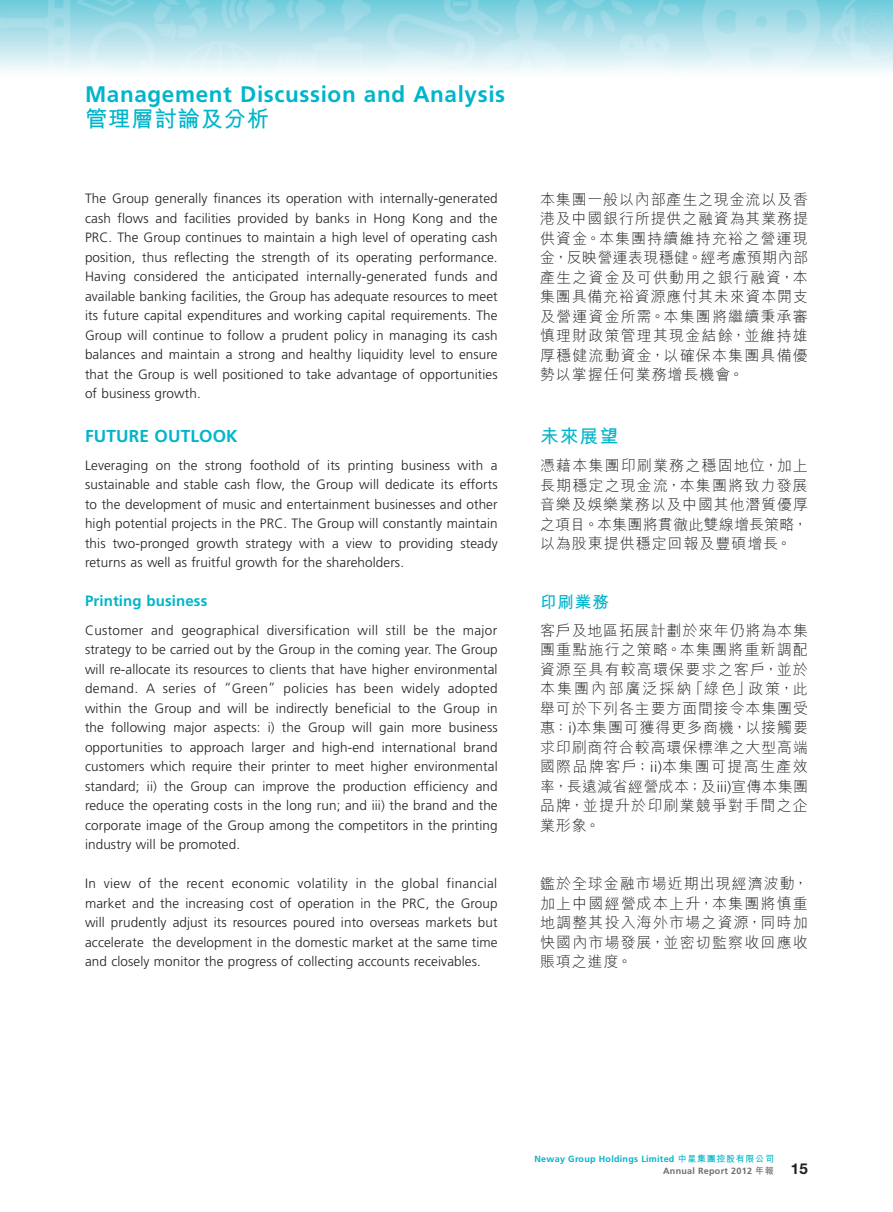
<style>
.page{position:relative;width:893px;height:1212px;background:#fff}
.page>*{position:absolute;margin:0;border:0;box-sizing:border-box;transform-origin:0 0}
.t1{font:700 22.5px "Frutiger LT Std";letter-spacing:.03em;color:#00b5cb}
.t2{font:700 22.5px "M Hei HK";letter-spacing:.03em;color:#00b5cb}
.C_Heading_1{font:700 18.75px "M Hei HK";color:#00b5cb}
.Heading_1{font:700 17.25px "Frutiger LT Std";color:#00b5cb}
.C_Heading_2{font:700 16.5px "M Hei HK";color:#00b5cb}
.C_Body_Text{font:300 15px/19.5px "M Hei HK";letter-spacing:.075em;color:#231f20;text-align:justify}
.Heading_2{font:700 15px "Frutiger LT Std";letter-spacing:.01em;color:#00b5cb}
.Body_Text{font:300 13.5px/19.5px "Frutiger LT Std";letter-spacing:.01em;color:#231f20;text-align:justify}
.t3{font:700 9px/12px "Frutiger LT Std";letter-spacing:.03em;color:#00b5cb}
.s1{font-family:"Frutiger LT Std"}
.s2{font-family:"M Hei HK"}
.s3{color:#6c6d70}
.s4{font-family:"M Hei HK";color:#6c6d70}
.s5{font-family:"Helvetica Neue LT Std";font-size:15px;color:#231f20}
</style>
<div class="page">
<img style="left:0;top:0;width:893px;height:72px">
<h1 class="t1" style="left:85px;top:81px;width:422px">Management Discussion and Analysis</h1>
<h1 class="t2" style="left:85px;top:103px;width:186px">管理層討論及分析</h1>
<p class="Body_Text" style="left:85px;top:189px;width:414px">The Group generally finances its operation with internally-generated cash flows and facilities provided by banks in Hong Kong and the PRC. The Group continues to maintain a high level of operating cash position, thus reflecting the strength of its operating performance.<br>Having considered the anticipated internally-generated funds and available banking facilities, the Group has adequate resources to meet its future capital expenditures and working capital requirements. The Group will continue to follow a prudent policy in managing its cash balances and maintain a strong and healthy liquidity level to ensure that the Group is well positioned to take advantage of opportunities of business growth.</p>
<p class="Heading_1" style="left:85px;top:426px;width:154px">FUTURE OUTLOOK</p>
<p class="Body_Text" style="left:85px;top:456px;width:414px">Leveraging on the strong foothold of its printing business with a sustainable and stable cash flow, the Group will dedicate its efforts to the development of music and entertainment businesses and other high potential projects in the PRC. The Group will constantly maintain this two-pronged growth strategy with a view to providing steady returns as well as fruitful growth for the shareholders.</p>
<p class="Heading_2" style="left:85px;top:592px;width:124px">Printing business</p>
<p class="Body_Text" style="left:85px;top:620px;width:414px">Customer and geographical diversification will still be the major strategy to be carried out by the Group in the coming year. The Group will re-allocate its resources to clients that have higher environmental demand. A series of “Green” policies has been widely adopted within the Group and will be indirectly beneficial to the Group in the following major aspects: i) the Group will gain more business opportunities to approach larger and high-end international brand customers which require their printer to meet higher environmental standard; ii) the Group can improve the production efficiency and reduce the operating costs in the long run; and iii) the brand and the corporate image of the Group among the competitors in the printing industry will be promoted.</p>
<p class="Body_Text" style="left:85px;top:874px;width:414px">In view of the recent economic volatility in the global financial market and the increasing cost of operation in the PRC, the Group will prudently adjust its resources poured into overseas markets but accelerate the development in the domestic market at the same time and closely monitor the progress of collecting accounts receivables.</p>
<p class="C_Body_Text" style="left:540px;top:189px;width:269px">本集團一般以內部產生之現金流以及香港及中國銀行所提供之融資為其業務提供資金。本集團持續維持充裕之營運現金，反映營運表現穩健。經考慮預期內部產生之資金及可供動用之銀行融資，本集團具備充裕資源應付其未來資本開支及營運資金所需。本集團將繼續秉承審慎理財政策管理其現金結餘，並維持雄厚穩健流動資金，以確保本集團具備優勢以掌握任何業務增長機會。</p>
<p class="C_Heading_1" style="left:540px;top:423px;width:80px">未來展望</p>
<p class="C_Body_Text" style="left:540px;top:456px;width:269px">憑藉本集團印刷業務之穩固地位，加上長期穩定之現金流，本集團將致力發展音樂及娛樂業務以及中國其他潛質優厚之項目。本集團將貫徹此雙線增長策略，以為股東提供穩定回報及豐碩增長。</p>
<p class="C_Heading_2" style="left:540px;top:590px;width:70px">印刷業務</p>
<p class="C_Body_Text" style="left:540px;top:620px;width:269px">客戶及地區拓展計劃於來年仍將為本集團重點施行之策略。本集團將重新調配資源至具有較高環保要求之客戶，並於本集團內部廣泛採納「綠色」政策，此舉可於下列各主要方面間接令本集團受惠：<span class="s1">i)</span>本集團可獲得更多商機，以接觸要求印刷商符合較高環保標準之大型高端國際品牌客戶；<span class="s1">ii)</span>本集團可提高生產效率，長遠減省經營成本；及<span class="s1">iii)</span>宣傳本集團品牌，並提升於印刷業競爭對手間之企業形象。</p>
<p class="C_Body_Text" style="left:540px;top:874px;width:269px">鑑於全球金融市場近期出現經濟波動，加上中國經營成本上升，本集團將慎重地調整其投入海外市場之資源，同時加快國內市場發展，並密切監察收回應收賬項之進度。</p>
<p class="t3" style="left:663px;top:1153px;width:146px;text-indent:-129px">Neway Group Holdings Limited <span class="s2">中星集團控股有限公司<br></span><span class="s3">Annual Report 2012</span> <span class="s4">年報</span> <span class="s5">15</span></p>
</div>
